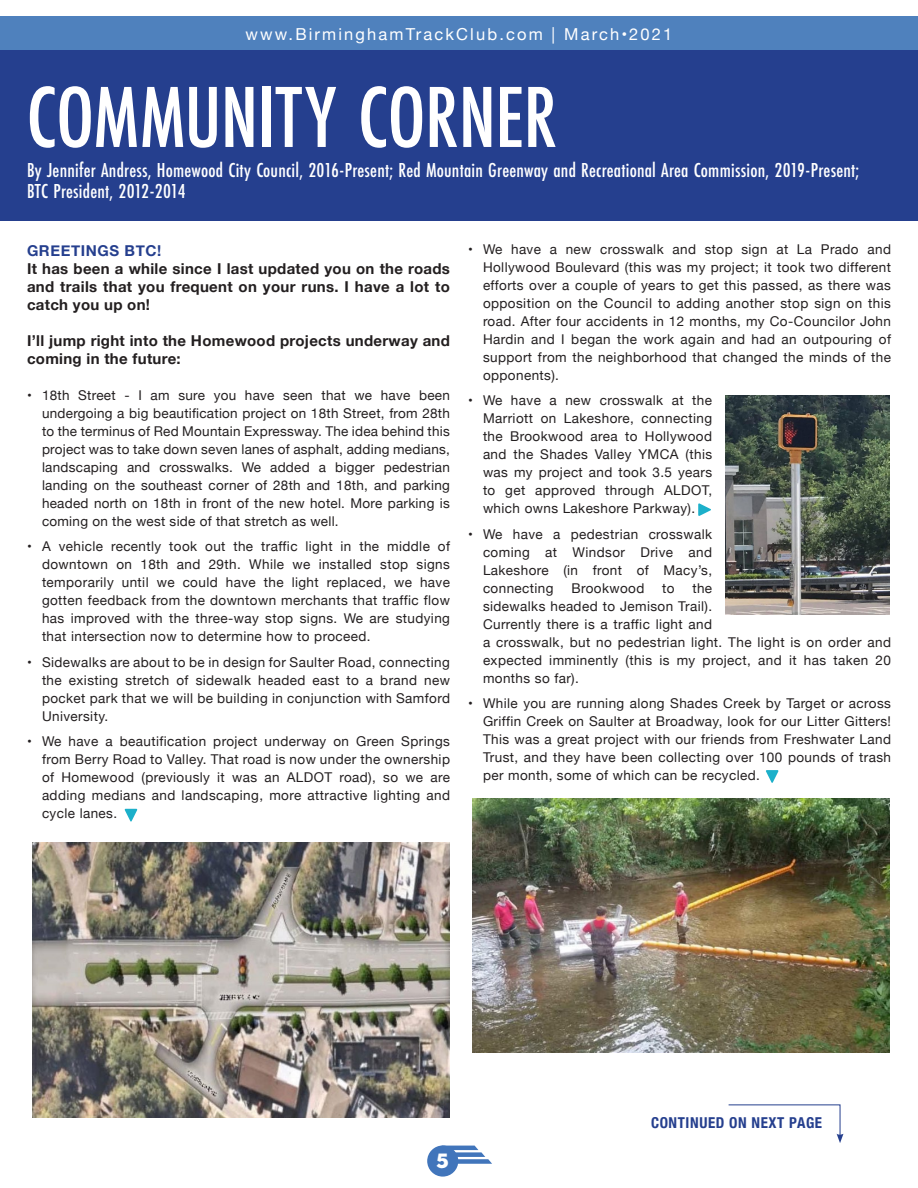
<style>
.page{position:relative;width:918px;height:1188px;background:#fff}
.page>*{position:absolute;margin:0;border:0;box-sizing:border-box;transform-origin:0 0}
.t1{font:500 90px "Futura PT Cond";letter-spacing:-.005em;color:#fff}
.t2{font:500 21px "Futura PT Cond";letter-spacing:.01em;color:#fff}
.t3{font:20.7px "Chunk Five";color:#fff}
.t4{font:16.5px "Helvetica Neue";letter-spacing:.13em;color:#fff}
.t5{font:700 15px/18px "Helvetica Neue";letter-spacing:.02em;color:#231f20;text-align:justify}
.t6{font:700 condensed 15px "Helvetica Neue";letter-spacing:.04em;color:#253f8e}
.t7{font:700 15px "Helvetica Neue";letter-spacing:.04em;color:#253f8e}
.t8{font:13.5px/18px "Helvetica Neue";letter-spacing:.03em;color:#231f20;text-align:justify}
</style>
<div class="page">
<div style="left:0;top:16px;width:918px;height:34px;background:#4f81bd"></div>
<div style="left:427px;top:1145px;width:31px;height:32px;background:#4175bb;border-radius:50%"></div>
<svg style="left:449px;top:1146px;width:43px;height:18px"></svg>
<div style="left:0;top:50px;width:918px;height:170px;background:#253f8e"></div>
<img style="left:32px;top:843px;width:418px;height:274px">
<img style="left:726px;top:396px;width:163px;height:218px">
<svg style="left:124px;top:809px;width:13px;height:13px"></svg>
<svg style="left:766px;top:770px;width:13px;height:13px"></svg>
<svg style="left:698px;top:503px;width:13px;height:13px"></svg>
<img style="left:472px;top:799px;width:417px;height:253px">
<svg style="left:728px;top:1104px;width:115px;height:39px"></svg>
<p class="t4" style="left:246px;top:22px;width:428px">www.BirminghamTrackClub.com | March•2021</p>
<p class="t1" style="left:26px;top:64px;width:532px">COMMUNITY CORNER</p>
<p class="t2" style="left:27px;top:157px;width:834px">By Jennifer Andress, Homewood City Council, 2016-Present; Red Mountain Greenway and Recreational Area Commission, 2019-Present;</p>
<p class="t2" style="left:27px;top:178px;width:160px">BTC President, 2012-2014</p>
<p class="t7" style="left:27px;top:239px;width:136px">GREETINGS BTC!</p>
<p class="t5" style="left:27px;top:260px;width:425px">It has been a while since I last updated you on the roads and trails that you frequent on your runs. I have a lot to catch you up on!</p>
<p class="t5" style="left:27px;top:332px;width:424px">I’ll jump right into the Homewood projects underway and coming in the future:</p>
<p class="t8" style="left:42px;top:387px;width:410px;text-indent:-15px">• 18th Street - I am sure you have seen that we have been undergoing a big beautification project on 18th Street, from 28th to the terminus of Red Mountain Expressway. The idea behind this project was to take down seven lanes of asphalt, adding medians, landscaping and crosswalks. We added a bigger pedestrian landing on the southeast corner of 28th and 18th, and parking headed north on 18th in front of the new hotel. More parking is coming on the west side of that stretch as well.</p>
<p class="t8" style="left:42px;top:538px;width:410px;text-indent:-15px">• A vehicle recently took out the traffic light in the middle of downtown on 18th and 29th. While we installed stop signs temporarily until we could have the light replaced, we have gotten feedback from the downtown merchants that traffic flow has improved with the three-way stop signs. We are studying that intersection now to determine how to proceed.</p>
<p class="t8" style="left:42px;top:654px;width:410px;text-indent:-15px">• Sidewalks are about to be in design for Saulter Road, connecting the existing stretch of sidewalk headed east to a brand new pocket park that we will be building in conjunction with Samford University.</p>
<p class="t8" style="left:42px;top:733px;width:410px;text-indent:-15px">• We have a beautification project underway on Green Springs from Berry Road to Valley. That road is now under the ownership of Homewood (previously it was an ALDOT road), so we are adding medians and landscaping, more attractive lighting and cycle lanes.</p>
<p class="t8" style="left:483px;top:241px;width:410px;text-indent:-15px">• We have a new crosswalk and stop sign at La Prado and Hollywood Boulevard (this was my project; it took two different efforts over a couple of years to get this passed, as there was opposition on the Council to adding another stop sign on this road. After four accidents in 12 months, my Co-Councilor John Hardin and I began the work again and had an outpouring of support from the neighborhood that changed the minds of the opponents).</p>
<p class="t8" style="left:483px;top:392px;width:231px;text-indent:-15px">• We have a new crosswalk at the Marriott on Lakeshore, connecting the Brookwood area to Hollywood and the Shades Valley YMCA (this was my project and took 3.5 years to get approved through ALDOT, which owns Lakeshore Parkway).</p>
<p class="t8" style="left:483px;top:526px;width:231px;text-indent:-15px">• We have a pedestrian crosswalk coming at Windsor Drive and Lakeshore (in front of Macy’s, connecting</p>
<p class="t8" style="left:483px;top:580px;width:410px;text-align:left;text-indent:209px">the<br>sidewalks headed to Jemison Trail).<br>Currently there is a traffic light and<br>a crosswalk, but no pedestrian light. The light is on order and expected imminently (this is my project, and it has taken 20 months so far).</p>
<p class="t8" style="left:483px;top:695px;width:410px;text-indent:-15px">• While you are running along Shades Creek by Target or across Griffin Creek on Saulter at Broadway, look for our Litter Gitters!<br>This was a great project with our friends from Freshwater Land Trust, and they have been collecting over 100 pounds of trash per month, some of which can be recycled.</p>
<p class="t8" style="left:571px;top:580px;width:74px">Brookwood</p>
<p class="t8" style="left:662px;top:580px;width:14px">to</p>
<h3 class="t3" style="left:437px;top:1148px;width:13px">5</h3>
<p class="t6" style="left:651px;top:1111px;width:173px">CONTINUED ON NEXT PAGE</p>
</div>
